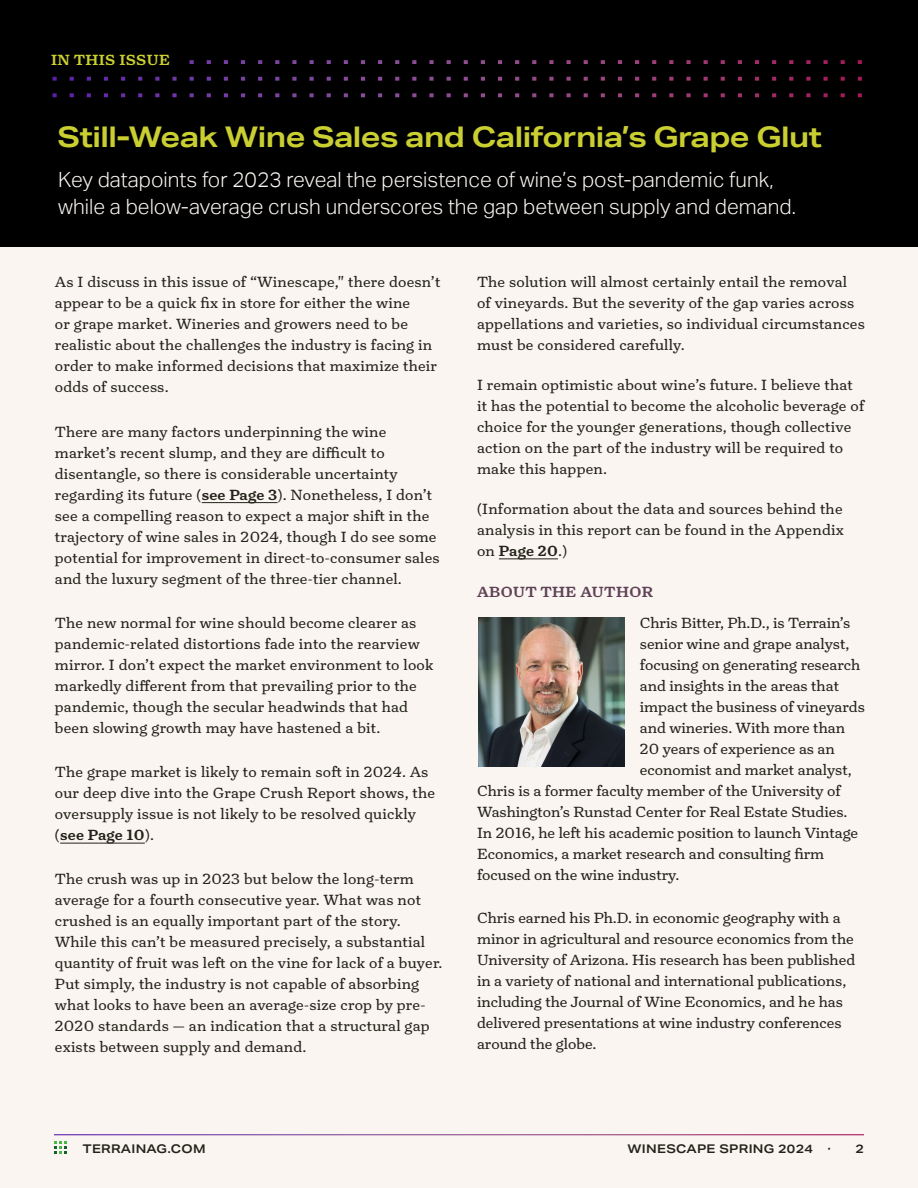
<style>
.page{position:relative;width:918px;height:1188px;background:#faf5f0}
.page>*{position:absolute;margin:0;border:0;box-sizing:border-box;transform-origin:0 0}
.t1{font:700 28.5px "Aktiv Grotesk Ex";letter-spacing:-.02em;color:#cacf31}
.Intro{font:300 21px/27px "Aktiv Grotesk";color:#faf5f0}
.Body{font:15px/21px "Turnip";letter-spacing:.015em;color:#232319}
.Body-2{font:500 15px "Turnip";letter-spacing:.025em;color:#5f4156}
.t2{font:500 15px "Turnip";letter-spacing:.025em;color:#cacf31}
.t3{font:600 12px "Aktiv Grotesk Ex";letter-spacing:.025em;color:#232319}
.s1{font-weight:500}
</style>
<div class="page">
<hr style="left:54px;top:1134px;width:810px;height:1px;background:#fff">
<svg style="left:54px;top:1141px;width:13px;height:12px"></svg>
<hr style="left:202px;top:502px;width:76px;height:1px;background:#232319">
<hr style="left:60px;top:843px;width:85px;height:1px;background:#232319">
<hr style="left:499px;top:558px;width:59px;height:1px;background:#232319">
<div style="left:0;top:0;width:918px;height:246px;background:#000"></div>
<svg style="left:53px;top:60px;width:809px;height:21px"></svg>
<div style="left:51px;top:54px;width:135px;height:17px;background:#000"></div>
<img style="left:478px;top:617px;width:146px;height:149px">
<h2 class="t2" style="left:51px;top:50px;width:120px">IN THIS ISSUE</h2>
<h1 class="t1" style="left:57px;top:119px;width:766px">Still-Weak Wine Sales and California’s Grape Glut</h1>
<p class="Intro" style="left:58px;top:166px;width:739px">Key datapoints for 2023 reveal the persistence of wine’s post-pandemic funk, while a below-average crush underscores the gap between supply and demand.</p>
<p class="Body" style="left:55px;top:272px;width:387px">As I discuss in this issue of “Winescape," there doesn’t appear to be a quick fix in store for either the wine<br>or grape market. Wineries and growers need to be realistic about the challenges the industry is facing in order to make informed decisions that maximize their odds of success.</p>
<p class="Body" style="left:55px;top:421px;width:386px">There are many factors underpinning the wine market’s recent slump, and they are difficult to disentangle, so there is considerable uncertainty regarding its future (<span class="s1">see Page 3</span>). Nonetheless, I don’t see a compelling reason to expect a major shift in the trajectory of wine sales in 2024, though I do see some potential for improvement in direct-to-consumer sales and the luxury segment of the three-tier channel.</p>
<p class="Body" style="left:55px;top:612px;width:380px">The new normal for wine should become clearer as pandemic-related distortions fade into the rearview mirror. I don’t expect the market environment to look markedly different from that prevailing prior to the pandemic, though the secular headwinds that had been slowing growth may have hastened a bit.</p>
<p class="Body" style="left:55px;top:761px;width:382px">The grape market is likely to remain soft in 2024. As our deep dive into the Grape Crush Report shows, the oversupply issue is not likely to be resolved quickly (<span class="s1">see Page 10</span>).</p>
<p class="Body" style="left:55px;top:869px;width:389px">The crush was up in 2023 but below the long-term average for a fourth consecutive year. What was not crushed is an equally important part of the story.<br>While this can’t be measured precisely, a substantial quantity of fruit was left on the vine for lack of a buyer.<br>Put simply, the industry is not capable of absorbing what looks to have been an average-size crop by pre-2020 standards — an indication that a structural gap exists between supply and demand.</p>
<p class="Body" style="left:477px;top:272px;width:389px">The solution will almost certainly entail the removal<br>of vineyards. But the severity of the gap varies across appellations and varieties, so individual circumstances must be considered carefully.</p>
<p class="Body" style="left:477px;top:374px;width:389px">I remain optimistic about wine’s future. I believe that it has the potential to become the alcoholic beverage of choice for the younger generations, though collective action on the part of the industry will be required to make this happen.</p>
<p class="Body" style="left:477px;top:498px;width:368px;text-align:justify">(Information about the data and sources behind the analysis in this report can be found in the Appendix on <span class="s1">Page 20</span>.)</p>
<p class="Body-2" style="left:477px;top:582px;width:178px">ABOUT THE AUTHOR</p>
<p class="Body" style="left:640px;top:612px;width:212px">Chris Bitter, Ph.D., is Terrain’s</p>
<p class="Body" style="left:640px;top:633px;width:211px">senior wine and grape analyst,</p>
<p class="Body" style="left:640px;top:654px;width:222px">focusing on generating research</p>
<p class="Body" style="left:640px;top:675px;width:201px">and insights in the areas that</p>
<p class="Body" style="left:640px;top:696px;width:227px">impact the business of vineyards</p>
<p class="Body" style="left:640px;top:717px;width:207px">and wineries. With more than</p>
<p class="Body" style="left:640px;top:738px;width:196px">20 years of experience as an</p>
<p class="Body" style="left:640px;top:759px;width:213px">economist and market analyst,</p>
<p class="Body" style="left:477px;top:780px;width:365px">Chris is a former faculty member of the University of</p>
<p class="Body" style="left:477px;top:801px;width:372px">Washington’s Runstad Center for Real Estate Studies.</p>
<p class="Body" style="left:477px;top:822px;width:383px">In 2016, he left his academic position to launch Vintage</p>
<p class="Body" style="left:477px;top:843px;width:349px">Economics, a market research and consulting firm</p>
<p class="Body" style="left:477px;top:864px;width:204px">focused on the wine industry.</p>
<p class="Body" style="left:477px;top:907px;width:380px">Chris earned his Ph.D. in economic geography with a minor in agricultural and resource economics from the University of Arizona. His research has been published in a variety of national and international publications, including the Journal of Wine Economics, and he has delivered presentations at wine industry conferences around the globe.</p>
<p class="t3" style="left:83px;top:1142px;width:124px">TERRAINAG.COM</p>
<p class="t3" style="left:628px;top:1142px;width:205px">WINESCAPE SPRING 2024 ·</p>
<p class="t3" style="left:856px;top:1142px;width:10px">2</p>
</div>
